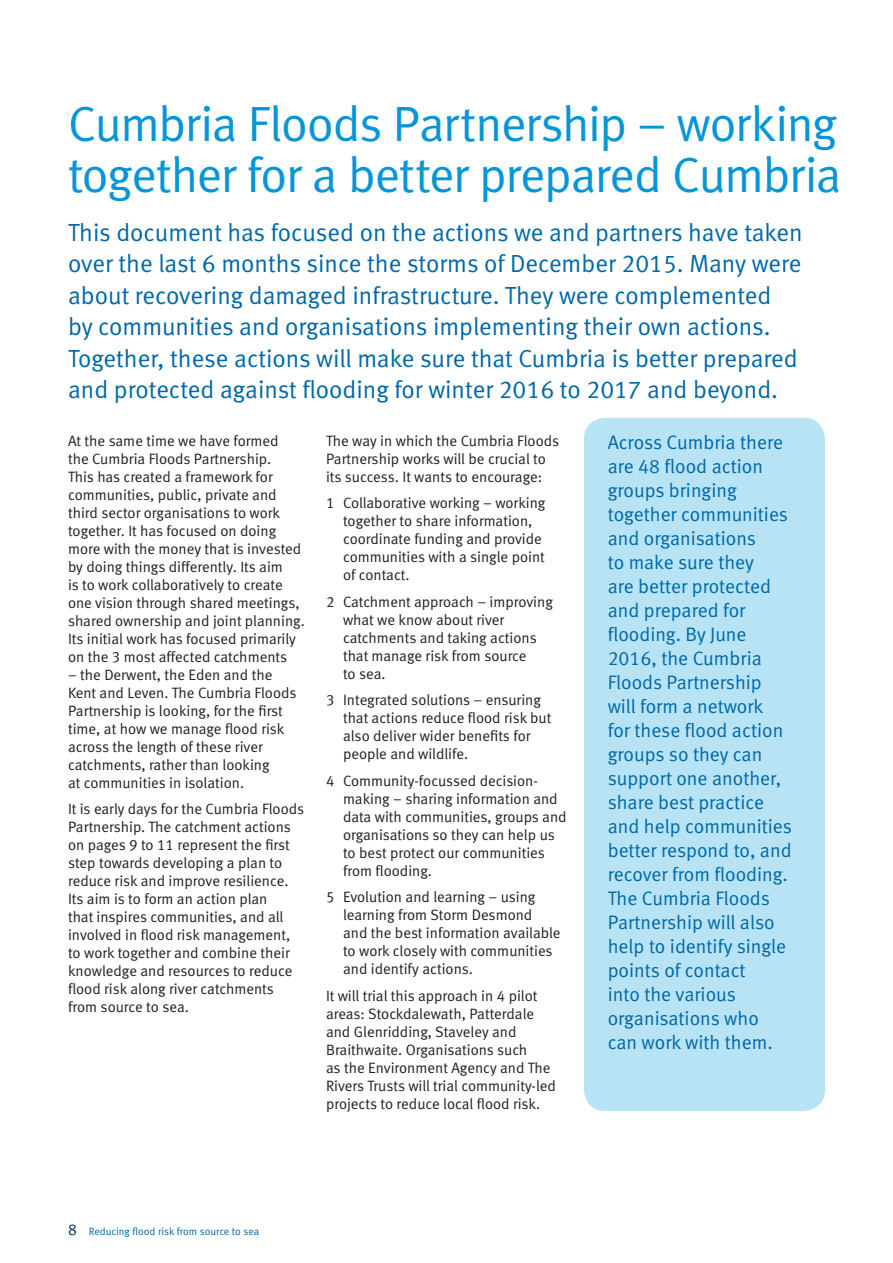
<style>
.page{position:relative;width:893px;height:1263px;background:#fff}
.page>*{position:absolute;margin:0;border:0;box-sizing:border-box;transform-origin:0 0}
.t1{font:49.5px/51px "EA Meta Normal";letter-spacing:-.025em;color:#0696d7}
.t2{font:24.75px/31.5px "EA Meta Normal";color:#0068a9}
.t3{font:19.5px/24px "EA Meta Normal";color:#0068a9}
.t4{font:15px/18px "EA Meta Normal";color:#231f20}
.t5{font:10.5px "EA Meta Normal";color:#0068a9}
.s1{font-size:15.75px;color:#002953}
</style>
<div class="page">
<div style="left:584px;top:418px;width:241px;height:693px;background:#b7e3f5;border-radius:21px"></div>
<p class="t1" style="left:68px;top:98px;width:775px">Cumbria Floods Partnership – working together for a better prepared Cumbria</p>
<p class="t2" style="left:68px;top:216px;width:736px">This document has focused on the actions we and partners have taken over the last 6 months since the storms of December 2015. Many were about recovering damaged infrastructure. They were complemented<br>by communities and organisations implementing their own actions.<br>Together, these actions will make sure that Cumbria is better prepared and protected against flooding for winter 2016 to 2017 and beyond.</p>
<p class="t4" style="left:68px;top:431px;width:238px">At the same time we have formed<br>the Cumbria Floods Partnership.<br>This has created a framework for communities, public, private and third sector organisations to work together. It has focused on doing more with the money that is invested by doing things differently. Its aim<br>is to work collaboratively to create one vision through shared meetings, shared ownership and joint planning.<br>Its initial work has focused primarily on the 3 most affected catchments</p>
<p class="t4" style="left:68px;top:665px;width:230px">– the Derwent, the Eden and the<br>Kent and Leven. The Cumbria Floods<br>Partnership is looking, for the first time, at how we manage flood risk across the length of these river catchments, rather than looking<br>at communities in isolation.</p>
<p class="t4" style="left:68px;top:800px;width:238px">It is early days for the Cumbria Floods Partnership. The catchment actions on pages 9 to 11 represent the first step towards developing a plan to reduce risk and improve resilience.<br>Its aim is to form an action plan<br>that inspires communities, and all involved in flood risk management, to work together and combine their knowledge and resources to reduce flood risk along river catchments from source to sea.</p>
<p class="t4" style="left:326px;top:431px;width:235px">The way in which the Cumbria Floods<br>Partnership works will be crucial to its success. It wants to encourage:</p>
<p class="t4" style="left:343px;top:494px;width:204px;text-indent:-17px">1 Collaborative working – working together to share information, coordinate funding and provide communities with a single point of contact.</p>
<p class="t4" style="left:343px;top:592px;width:211px;text-indent:-17px">2 Catchment approach – improving what we know about river catchments and taking actions that manage risk from source<br>to sea.</p>
<p class="t4" style="left:343px;top:691px;width:210px;text-indent:-17px">3 Integrated solutions – ensuring that actions reduce flood risk but also deliver wider benefits for people and wildlife.</p>
<p class="t4" style="left:343px;top:771px;width:225px;text-indent:-17px">4 Community-focussed decision&shy;making – sharing information and data with communities, groups and organisations so they can help us to best protect our communities from flooding.</p>
<p class="t4" style="left:343px;top:888px;width:219px;text-indent:-17px">5 Evolution and learning – using learning from Storm Desmond<br>and the best information available to work closely with communities and identify actions.</p>
<p class="t4" style="left:326px;top:986px;width:231px">It will trial this approach in 4 pilot areas: Stockdalewath, Patterdale and Glenridding, Staveley and Braithwaite. Organisations such<br>as the Environment Agency and The Rivers Trusts will trial community-led projects to reduce local flood risk.</p>
<p class="t3" style="left:608px;top:430px;width:186px">Across Cumbria there are 48 flood action groups bringing together communities and organisations<br>to make sure they<br>are better protected and prepared for flooding. By June<br>2016, the Cumbria<br>Floods Partnership will form a network<br>for these flood action groups so they can support one another, share best practice and help communities better respond to, and recover from flooding.<br>The Cumbria Floods<br>Partnership will also help to identify single points of contact<br>into the various organisations who can work with them.</p>
<p class="t5" style="left:68px;top:1225px;width:193px"><span class="s1">8</span> Reducing flood risk from source to sea</p>
</div>
